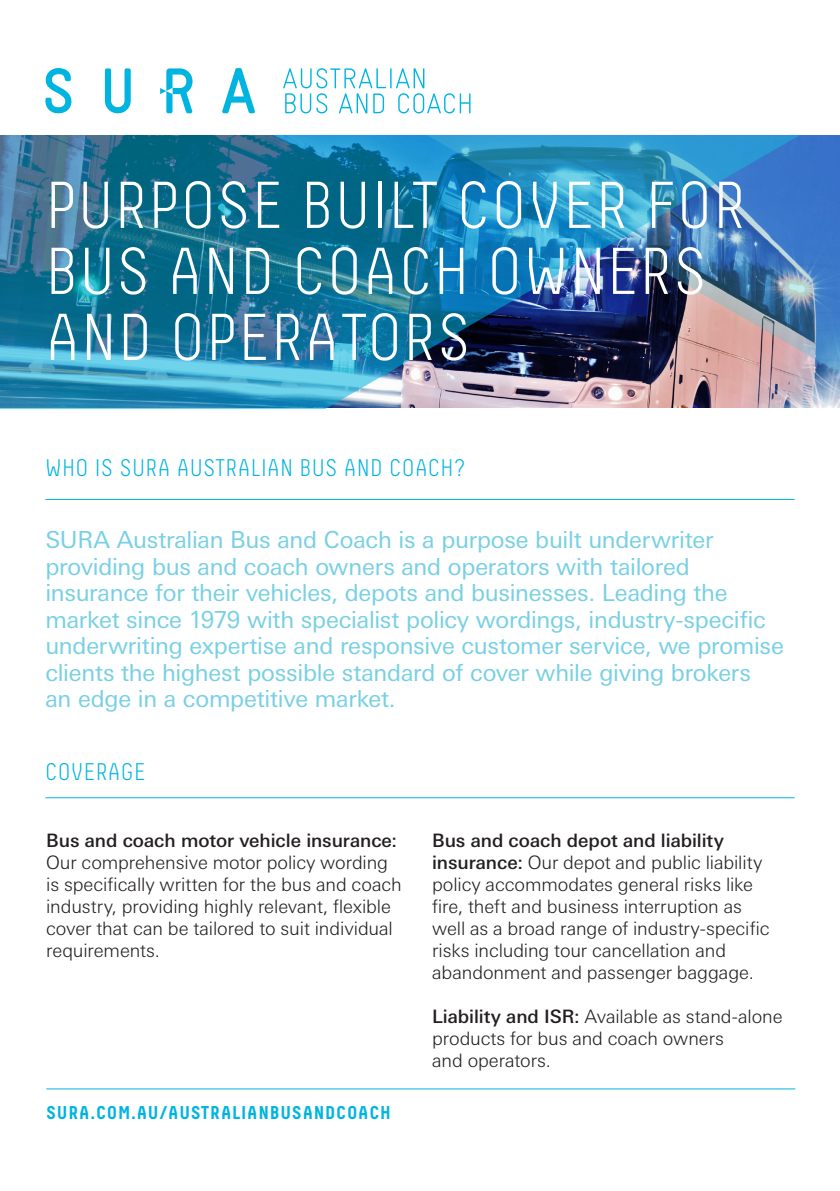
<style>
.page{position:relative;width:840px;height:1191px;background:#fff}
.page>*{position:absolute;margin:0;border:0;box-sizing:border-box;transform-origin:0 0}
._1_0_Page_Title{font:300 66px/66px "Decima";letter-spacing:.04em;color:#fff}
._1_1_Page_Heading{font:300 24px "Decima";letter-spacing:.04em;color:#00b4e0}
._2_0_Summary_Blurb{font:23.6px/26.4px "LT Univers Basic";letter-spacing:-.01em;color:#78d0e4}
._4_0_Body_Copy{font:300 18.4px/22px "LT Univers Basic";letter-spacing:-.005em;color:#231f20}
._1_2_Page_Subheading{font:700 18.4px "Decima";letter-spacing:.04em;color:#00b4e0}
.s1{font-weight:500}
</style>
<div class="page">
<img style="left:0;top:136px;width:839px;height:272px">
<svg style="left:222px;top:68px;width:33px;height:45px"></svg>
<svg style="left:45px;top:68px;width:26px;height:45px"></svg>
<svg style="left:105px;top:68px;width:26px;height:45px"></svg>
<svg style="left:160px;top:68px;width:32px;height:45px"></svg>
<svg style="left:283px;top:68px;width:187px;height:45px"></svg>
<hr style="left:45px;top:499px;width:749px;height:1px;background:#00b4e0">
<hr style="left:45px;top:797px;width:749px;height:1px;background:#00b4e0">
<hr style="left:46px;top:1088px;width:749px;height:1px;background:#00b4e0">
<p class="_1_0_Page_Title" style="left:46px;top:172px;width:699px">PURPOSE BUILT COVER FOR<br>BUS AND COACH OWNERS<br>AND OPERATORS</p>
<p class="_1_1_Page_Heading" style="left:45px;top:454px;width:421px">WHO IS SURA AUSTRALIAN BUS AND COACH?</p>
<p class="_2_0_Summary_Blurb" style="left:45px;top:526px;width:739px">SURA Australian Bus and Coach is a purpose built underwriter providing bus and coach owners and operators with tailored insurance for their vehicles, depots and businesses. Leading the market since 1979 with specialist policy wordings, industry-specific underwriting expertise and responsive customer service, we promise clients the highest possible standard of cover while giving brokers<br>an edge in a competitive market.</p>
<p class="_1_1_Page_Heading" style="left:45px;top:757px;width:101px">COVERAGE</p>
<p class="_4_0_Body_Copy" style="left:46px;top:829px;width:357px"><span class="s1">Bus and coach motor vehicle insurance:<br></span>Our comprehensive motor policy wording is specifically written for the bus and coach industry, providing highly relevant, flexible cover that can be tailored to suit individual requirements.</p>
<p class="_4_0_Body_Copy" style="left:432px;top:829px;width:338px"><span class="s1">Bus and coach depot and liability insurance:</span> Our depot and public liability policy accommodates general risks like fire, theft and business interruption as well as a broad range of industry-specific risks including tour cancellation and abandonment and passenger baggage.</p>
<p class="_4_0_Body_Copy" style="left:432px;top:1005px;width:352px"><span class="s1">Liability and ISR:</span> Available as stand-alone products for bus and coach owners<br>and operators.</p>
<p class="_1_2_Page_Subheading" style="left:46px;top:1102px;width:346px">SURA.COM.AU/AUSTRALIANBUSANDCOACH</p>
</div>
